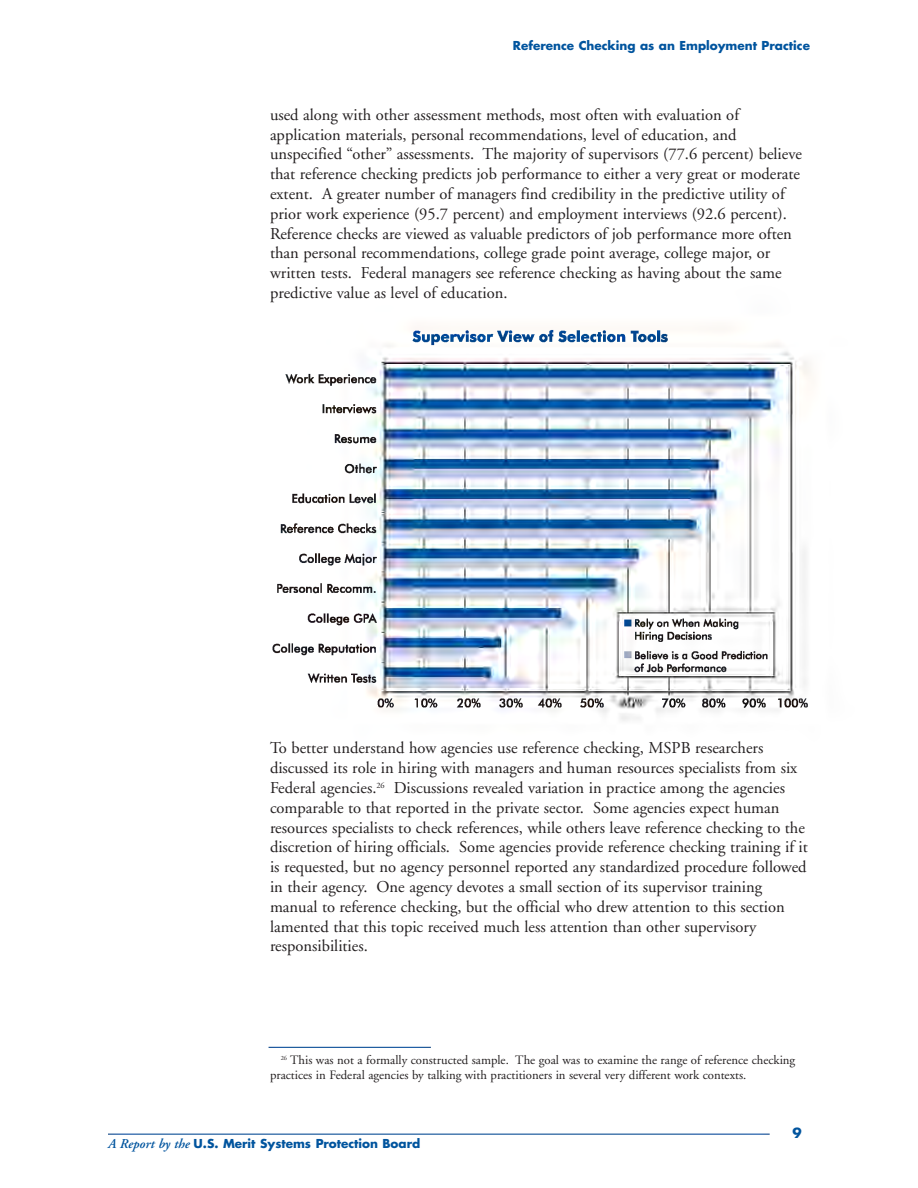
<style>
.page{position:relative;width:918px;height:1188px;background:#fff}
.page>*{position:absolute;margin:0;border:0;box-sizing:border-box;transform-origin:0 0}
.t1{font:16.5px/19.8px "Adobe Garamond";color:#231f20}
.t2{font:700 13.5px "Futura";color:#00549e}
.t3{font:12.75px/15.3px "Adobe Garamond";color:#231f20}
.t4{font:700 12px "Futura";color:#00549e}
.s1{font-family:"Adobe Garamond";font-weight:600;font-style:italic;font-size:13.5px}
</style>
<div class="page">
<img style="left:108px;top:328px;width:704px;height:807px">
<p class="t4" style="left:513px;top:40px;width:299px">Reference Checking as an Employment Practice</p>
<p class="t1" style="left:270px;top:106px;width:533px">used along with other assessment methods, most often with evaluation of application materials, personal recommendations, level of education, and unspecified “other” assessments. The majority of supervisors (77.6 percent) believe that reference checking predicts job performance to either a very great or moderate extent. A greater number of managers find credibility in the predictive utility of prior work experience (95.7 percent) and employment interviews (92.6 percent).<br>Reference checks are viewed as valuable predictors of job performance more often than personal recommendations, college grade point average, college major, or written tests. Federal managers see reference checking as having about the same predictive value as level of education.</p>
<p class="t1" style="left:270px;top:740px;width:539px">To better understand how agencies use reference checking, MSPB researchers discussed its role in hiring with managers and human resources specialists from six Federal agencies.<sup>26</sup> Discussions revealed variation in practice among the agencies comparable to that reported in the private sector. Some agencies expect human resources specialists to check references, while others leave reference checking to the discretion of hiring officials. Some agencies provide reference checking training if it is requested, but no agency personnel reported any standardized procedure followed in their agency. One agency devotes a small section of its supervisor training manual to reference checking, but the official who drew attention to this section lamented that this topic received much less attention than other supervisory responsibilities.</p>
<p class="t3" style="left:270px;top:1054px;width:527px;text-indent:11px"><sup>26</sup> This was not a formally constructed sample. The goal was to examine the range of reference checking practices in Federal agencies by talking with practitioners in several very different work contexts.</p>
<p class="t4" style="left:108px;top:1138px;width:314px"><span class="s1">A Report by the</span> U.S. Merit Systems Protection Board</p>
<p class="t2" style="left:793px;top:1127px;width:11px">9</p>
</div>
